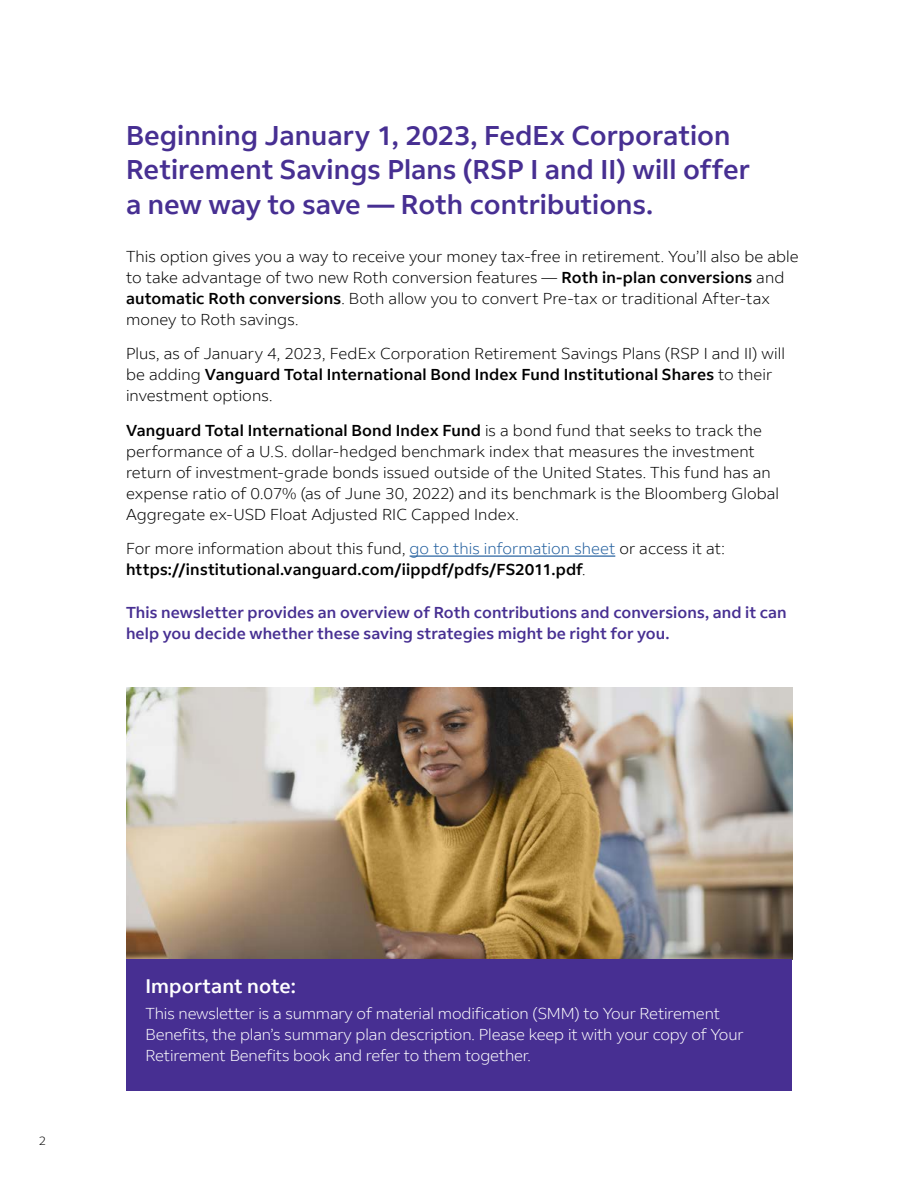
<style>
.page{position:relative;width:918px;height:1188px;background:#fff}
.page>*{position:absolute;margin:0;border:0;box-sizing:border-box;transform-origin:0 0}
.Intro_Txt_8_5x11{font:500 27px/34.5px "Fed Ex Sans";color:#472f92}
.Head_B_8_5x11{font:500 19.5px "Fed Ex Sans";color:#fff}
.Body_Txt_8_5x11{font:300 15.75px/21px "Fed Ex Sans";letter-spacing:.005em;color:#000}
.Body_Txt_8_5x11-2{font:300 15.75px/21px "Fed Ex Sans";letter-spacing:-.01em;color:#fff}
.Body_Txt_8_5x11-3{font:500 15.75px/21px "Fed Ex Sans";letter-spacing:.005em;color:#472f92}
.Body_Txt_LL_8_5x11{font:500 15.75px/21px "Fed Ex Sans";letter-spacing:.01em;color:#000}
.t1{font:300 12px "Fed Ex Sans";color:#000}
.s1{font-weight:500}
.s2{font-weight:300}
.s3{font-weight:300;color:#215e9e}
</style>
<div class="page">
<img style="left:126px;top:688px;width:666px;height:271px">
<hr style="left:410px;top:556px;width:205px;height:1px;background:#215e9e">
<div style="left:126px;top:959px;width:666px;height:131px;background:#472f92"></div>
<p class="Intro_Txt_8_5x11" style="left:126px;top:118px;width:625px">Beginning January 1, 2023, FedEx Corporation<br>Retirement Savings Plans (RSP I and II) will offer a new way to save — Roth contributions.</p>
<p class="Body_Txt_8_5x11" style="left:126px;top:246px;width:674px">This option gives you a way to receive your money tax-free in retirement. You’ll also be able to take advantage of two new Roth conversion features — <span class="s1">Roth in-plan conversions</span> and <span class="s1">automatic Roth conversions</span>. Both allow you to convert Pre-tax or traditional After-tax money to Roth savings.</p>
<p class="Body_Txt_8_5x11" style="left:126px;top:343px;width:660px">Plus, as of January 4, 2023, FedEx Corporation Retirement Savings Plans (RSP I and II) will be adding <span class="s1">Vanguard Total International Bond Index Fund Institutional Shares</span> to their investment options.</p>
<p class="Body_Txt_8_5x11" style="left:126px;top:420px;width:655px"><span class="s1">Vanguard Total International Bond Index Fund</span> is a bond fund that seeks to track the performance of a U.S. dollar-hedged benchmark index that measures the investment return of investment-grade bonds issued outside of the United States. This fund has an expense ratio of 0.07% (as of June 30, 2022) and its benchmark is the Bloomberg Global Aggregate ex-USD Float Adjusted RIC Capped Index.</p>
<p class="Body_Txt_LL_8_5x11" style="left:126px;top:538px;width:600px"><span class="s2">For more information about this fund,</span> <span class="s3">go to this information sheet</span> <span class="s2">or access it at: </span>https://institutional.vanguard.com/iippdf/pdfs/FS2011.pdf<span class="s2">.</span></p>
<p class="Body_Txt_8_5x11-3" style="left:126px;top:602px;width:662px">This newsletter provides an overview of Roth contributions and conversions, and it can help you decide whether these saving strategies might be right for you.</p>
<p class="t1" style="left:39px;top:1134px;width:9px">2</p>
<p class="Head_B_8_5x11" style="left:146px;top:975px;width:152px">Important note:</p>
<p class="Body_Txt_8_5x11-2" style="left:146px;top:1003px;width:600px">This newsletter is a summary of material modification (SMM) to Your Retirement<br>Benefits, the plan’s summary plan description. Please keep it with your copy of Your<br>Retirement Benefits book and refer to them together.</p>
</div>
